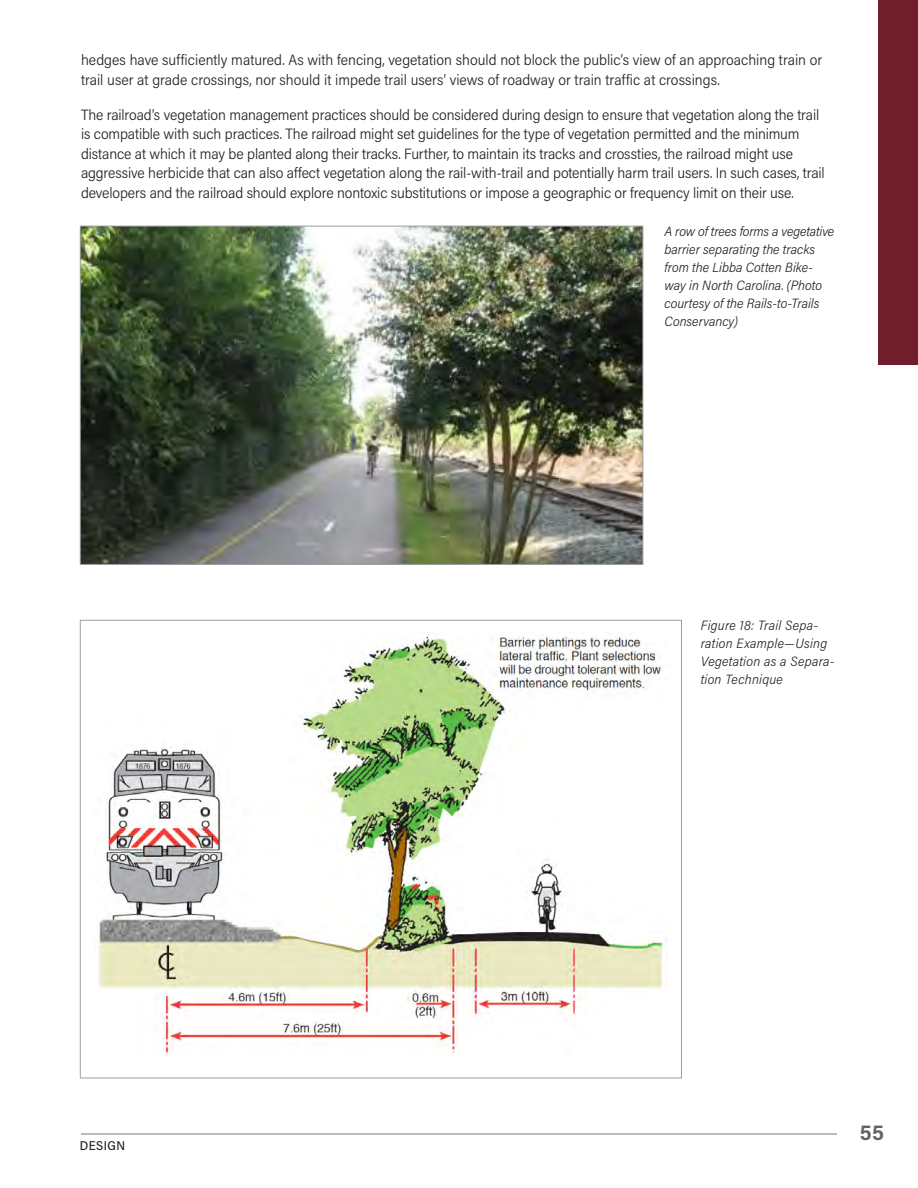
<style>
.page{position:relative;width:918px;height:1188px;background:#fff}
.page>*{position:absolute;margin:0;border:0;box-sizing:border-box;transform-origin:0 0}
.t1{font:700 21px "Acumin Pro Semi Cond";color:#636366}
.t2{font:300 15px/19.5px "Acumin Pro Semi Cond";letter-spacing:-.005em;color:#231f20}
.t3{font:italic 300 13.5px/18px "Acumin Pro Semi Cond";color:#231f20}
.t4{font:italic 300 13.5px/18px "Acumin Pro Semi Cond";letter-spacing:.02em;color:#231f20}
.t5{font:500 12.75px "Acumin Pro Semi Cond";letter-spacing:.035em;color:#231f20}
</style>
<div class="page">
<div style="left:878px;top:0;width:40px;height:364px;background:#701e2b"></div>
<hr style="left:81px;top:1133px;width:756px;height:2px;background:#86888b">
<img style="left:82px;top:228px;width:559px;height:335px">
<img style="left:97px;top:632px;width:571px;height:424px">
<p class="t2" style="left:81px;top:49px;width:743px">hedges have sufficiently matured. As with fencing, vegetation should not block the public’s view of an approaching train or trail user at grade crossings, nor should it impede trail users’ views of roadway or train traffic at crossings.</p>
<p class="t2" style="left:81px;top:104px;width:745px">The railroad’s vegetation management practices should be considered during design to ensure that vegetation along the trail is compatible with such practices. The railroad might set guidelines for the type of vegetation permitted and the minimum distance at which it may be planted along their tracks. Further, to maintain its tracks and crossties, the railroad might use aggressive herbicide that can also affect vegetation along the rail-with-trail and potentially harm trail users. In such cases, trail developers and the railroad should explore nontoxic substitutions or impose a geographic or frequency limit on their use.</p>
<p class="t3" style="left:664px;top:221px;width:171px">A row of trees forms a vegetative barrier separating the tracks from the Libba Cotten Bike&shy;way in North Carolina. (Photo courtesy of the Rails-to-Trails<br>Conservancy)</p>
<p class="t4" style="left:701px;top:616px;width:135px">Figure 18: Trail Sepa&shy;ration Example—Using<br>Vegetation as a Separa&shy;tion Technique</p>
<p class="t5" style="left:80px;top:1137px;width:47px">DESIGN</p>
<h1 class="t1" style="left:860px;top:1118px;width:26px">55</h1>
</div>
